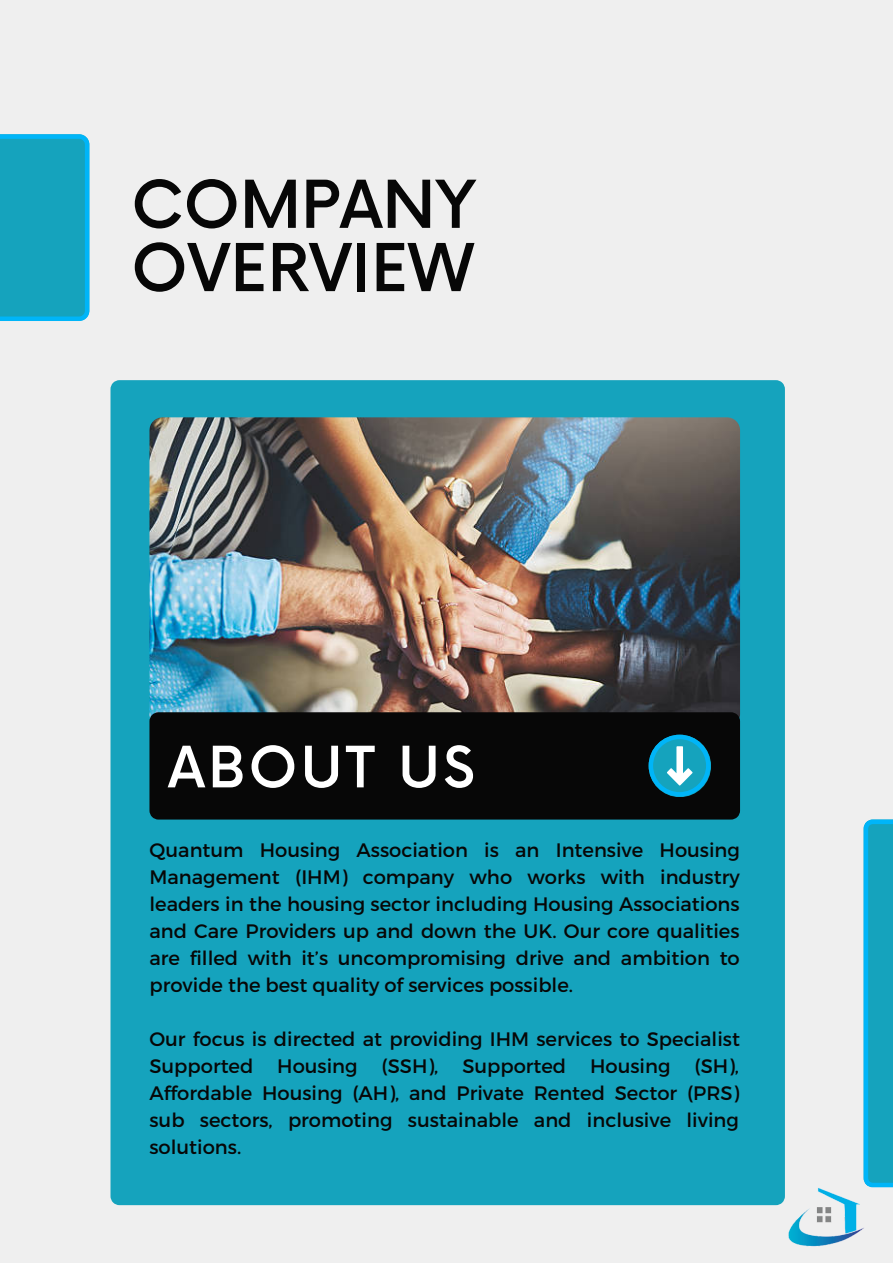
<style>
.page{position:relative;width:893px;height:1264px;background:#fff}
.page>*{position:absolute;margin:0;border:0;box-sizing:border-box;transform-origin:0 0}
.t1{font:500 64.2px/63.3px "Now";color:#070707}
.t2{font:500 55.5px "Now";letter-spacing:.06em;color:#fff}
.t3{font:19.5px/27px "Montserrat";color:#070707;text-align:justify}
</style>
<div class="page">
<div style="left:0;top:0;width:892px;height:1262px;background:#efefef"></div>
<svg style="left:0;top:134px;width:89px;height:187px"></svg>
<div style="left:110px;top:380px;width:674px;height:825px;background:#15a3bd"></div>
<img style="left:149px;top:417px;width:591px;height:309px;border-radius:13px">
<div style="left:149px;top:712px;width:591px;height:107px;background:#070707"></div>
<svg style="left:648px;top:734px;width:62px;height:62px"></svg>
<svg style="left:863px;top:819px;width:29px;height:331px"></svg>
<img style="left:760px;top:1150px;width:132px;height:97px">
<p class="t1" style="left:131px;top:177px;width:346px">COMPANY<br>OVERVIEW</p>
<p class="t2" style="left:168px;top:737px;width:308px">ABOUT US</p>
<p class="t3" style="left:149px;top:836px;width:592px">Quantum Housing Association is an Intensive Housing Management (IHM) company who works with industry leaders in the housing sector including Housing Associations and Care Providers up and down the UK. Our core qualities are filled with it’s uncompromising drive and ambition to provide the best quality of services possible.</p>
<p class="t3" style="left:149px;top:1024px;width:592px">Our focus is directed at providing IHM services to Specialist Supported Housing (SSH), Supported Housing (SH), Affordable Housing (AH), and Private Rented Sector (PRS) sub sectors, promoting sustainable and inclusive living solutions.</p>
</div>
